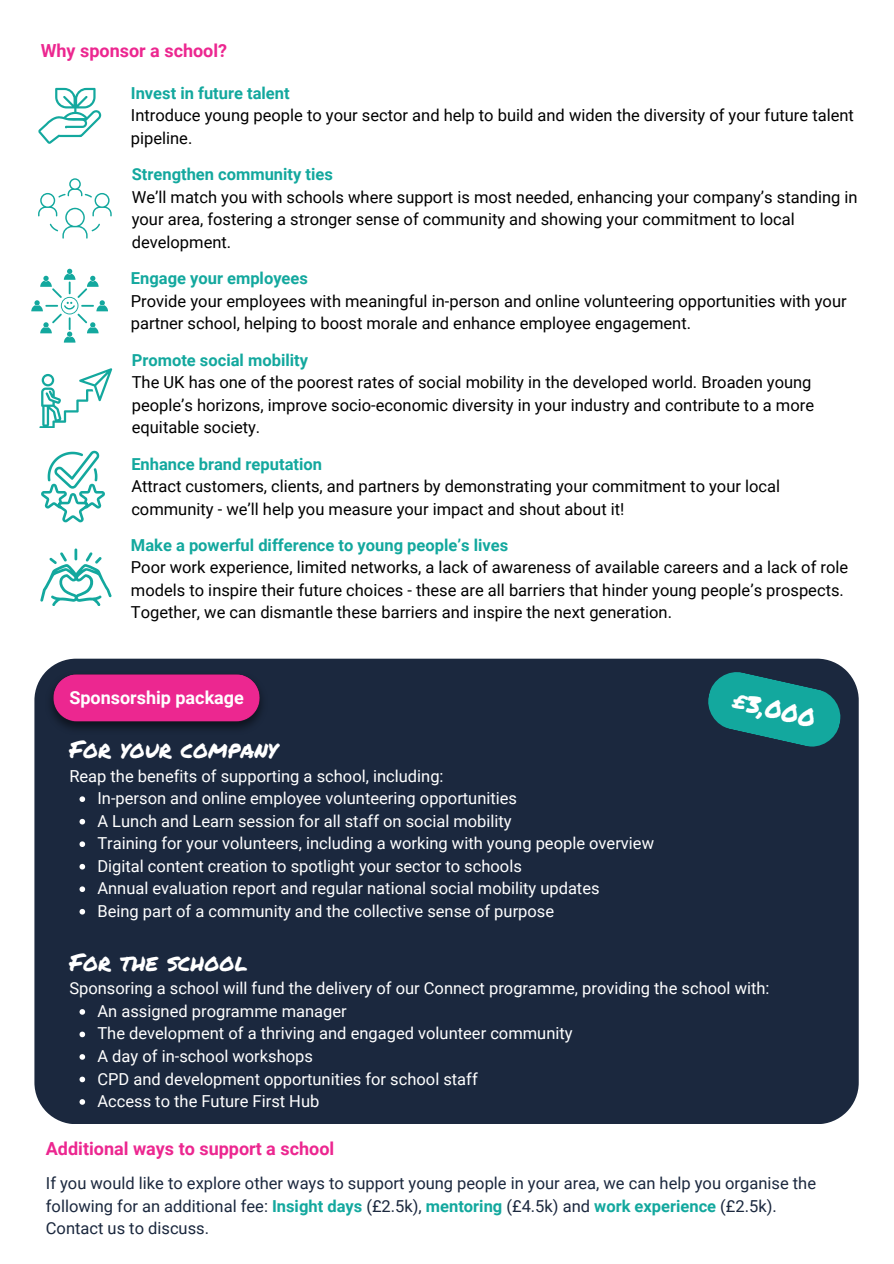
<style>
.page{position:relative;width:894px;height:1264px;background:#fff}
.page>*{position:absolute;margin:0;border:0;box-sizing:border-box;transform-origin:0 0}
.t1{font:24.75px "Permanent Marker";color:#fff}
.t2{font:24px "Permanent Marker";color:#fff}
.t3{font:700 18px "Roboto";color:#ec2790}
.t4{font:700 18px "Roboto";color:#fff}
.t5{font:16.5px/22.5px "Roboto";color:#000}
.t6{font:16.5px "Roboto";color:#fff}
.t7{font:16.5px/22.5px "Roboto";color:#1b283e}
.t8{font:700 16.5px "Roboto";color:#13a89e}
.s1{font-weight:700;color:#13a89e}
</style>
<div class="page">
<div style="left:34px;top:658px;width:824px;height:466px;background:#1b283e"></div>
<svg style="left:38px;top:88px;width:63px;height:56px"></svg>
<svg style="left:38px;top:178px;width:73px;height:61px"></svg>
<svg style="left:39px;top:368px;width:73px;height:60px"></svg>
<svg style="left:31px;top:269px;width:77px;height:73px"></svg>
<svg style="left:41px;top:451px;width:64px;height:71px"></svg>
<svg style="left:40px;top:548px;width:72px;height:58px"></svg>
<img style="left:46px;top:671px;width:221px;height:63px">
<svg style="left:79px;top:796px;width:6px;height:6px"></svg>
<svg style="left:79px;top:818px;width:6px;height:6px"></svg>
<svg style="left:79px;top:841px;width:6px;height:6px"></svg>
<svg style="left:79px;top:863px;width:6px;height:6px"></svg>
<svg style="left:79px;top:886px;width:6px;height:6px"></svg>
<svg style="left:79px;top:908px;width:6px;height:6px"></svg>
<svg style="left:79px;top:1009px;width:6px;height:5px"></svg>
<svg style="left:79px;top:1031px;width:6px;height:6px"></svg>
<svg style="left:79px;top:1054px;width:6px;height:5px"></svg>
<svg style="left:79px;top:1076px;width:6px;height:6px"></svg>
<svg style="left:79px;top:1099px;width:6px;height:5px"></svg>
<svg style="left:705px;top:669px;width:137px;height:80px;background:#15797b"></svg>
<h2 class="t3" style="left:41px;top:41px;width:188px">Why sponsor a school?</h2>
<p class="t8" style="left:131px;top:84px;width:160px">Invest in future talent</p>
<p class="t5" style="left:131px;top:105px;width:724px">Introduce young people to your sector and help to build and widen the diversity of your future talent pipeline.</p>
<p class="t8" style="left:132px;top:165px;width:202px">Strengthen community ties</p>
<p class="t5" style="left:132px;top:186px;width:727px">We’ll match you with schools where support is most needed, enhancing your company’s standing in your area, fostering a stronger sense of community and showing your commitment to local development.</p>
<p class="t8" style="left:131px;top:269px;width:178px">Engage your employees</p>
<p class="t5" style="left:131px;top:290px;width:717px">Provide your employees with meaningful in-person and online volunteering opportunities with your partner school, helping to boost morale and enhance employee engagement.</p>
<p class="t8" style="left:132px;top:350px;width:178px">Promote social mobility</p>
<p class="t5" style="left:132px;top:371px;width:683px">The UK has one of the poorest rates of social mobility in the developed world. Broaden young people’s horizons, improve socio-economic diversity in your industry and contribute to a more equitable society.</p>
<p class="t8" style="left:131px;top:454px;width:192px">Enhance brand reputation</p>
<p class="t5" style="left:131px;top:475px;width:650px">Attract customers, clients, and partners by demonstrating your commitment to your local community - we’ll help you measure your impact and shout about it!</p>
<p class="t8" style="left:131px;top:535px;width:378px">Make a powerful difference to young people’s lives</p>
<p class="t5" style="left:131px;top:556px;width:718px">Poor work experience, limited networks, a lack of awareness of available careers and a lack of role models to inspire their future choices - these are all barriers that hinder young people’s prospects.<br>Together, we can dismantle these barriers and inspire the next generation.</p>
<p class="t4" style="left:69px;top:687px;width:176px">Sponsorship package</p>
<p class="t2" style="left:69px;top:731px;width:209px">For your company</p>
<p class="t6" style="left:69px;top:766px;width:375px">Reap the benefits of supporting a school, including:</p>
<p class="t6" style="left:97px;top:789px;width:421px">In-person and online employee volunteering opportunities</p>
<p class="t6" style="left:97px;top:811px;width:415px">A Lunch and Learn session for all staff on social mobility</p>
<p class="t6" style="left:97px;top:834px;width:558px">Training for your volunteers, including a working with young people overview</p>
<h1 class="t6" style="left:97px;top:856px;width:426px">Digital content creation to spotlight your sector to schools</h1>
<p class="t6" style="left:97px;top:879px;width:503px">Annual evaluation report and regular national social mobility updates</p>
<h2 class="t6" style="left:97px;top:901px;width:458px">Being part of a community and the collective sense of purpose</h2>
<p class="t2" style="left:69px;top:944px;width:180px">For the school</p>
<p class="t6" style="left:69px;top:979px;width:701px">Sponsoring a school will fund the delivery of our Connect programme, providing the school with:</p>
<p class="t6" style="left:97px;top:1001px;width:251px">An assigned programme manager</p>
<p class="t6" style="left:97px;top:1024px;width:476px">The development of a thriving and engaged volunteer community</p>
<p class="t6" style="left:97px;top:1046px;width:217px">A day of in-school workshops</p>
<p class="t6" style="left:97px;top:1069px;width:382px">CPD and development opportunities for school staff</p>
<p class="t6" style="left:97px;top:1091px;width:223px">Access to the Future First Hub</p>
<p class="t1" style="left:737px;top:682px;width:86px;rotate:13deg">£3,000</p>
<p class="t3" style="left:46px;top:1138px;width:290px">Additional ways to support a school</p>
<p class="t7" style="left:46px;top:1172px;width:771px">If you would like to explore other ways to support young people in your area, we can help you organise the following for an additional fee: <span class="s1">Insight days</span> (£2.5k), <span class="s1">mentoring</span> (£4.5k) and <span class="s1">work experience</span> (£2.5k).</p>
<p class="t7" style="left:46px;top:1217px;width:165px">Contact us to discuss.</p>
</div>
